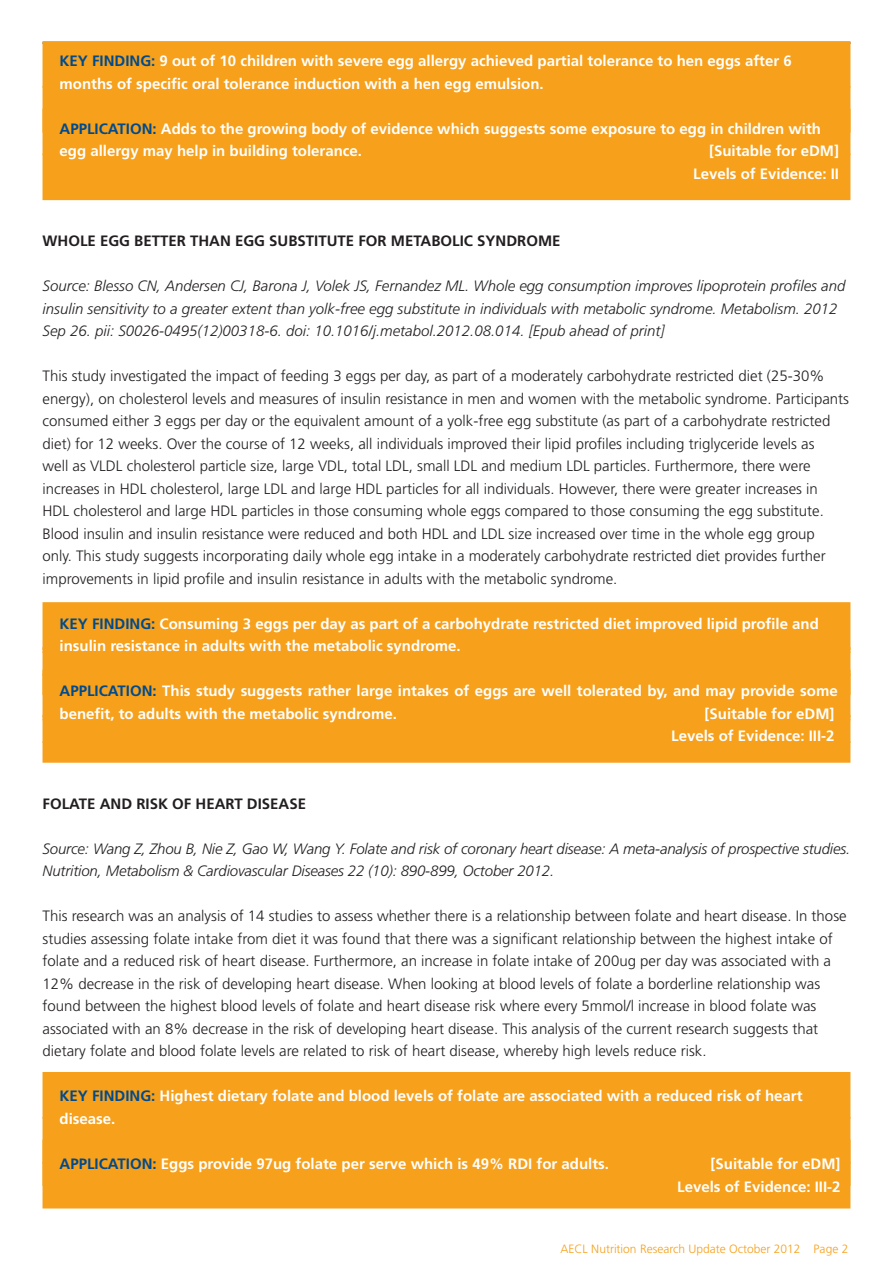
<style>
.page{position:relative;width:893px;height:1263px;background:#fff}
.page>*{position:absolute;margin:0;border:0;box-sizing:border-box;transform-origin:0 0}
.t1{font:300 15px/22.5px "Frutiger";color:#231f20}
.t2{font:700 15px/22.5px "Frutiger";color:#fff}
.t3{font:italic 300 15px/22.5px "Frutiger";color:#231f20}
.t4{font:700 15px "Frutiger";color:#231f20}
.t5{font:300 12px "Frutiger";color:#f6a01b}
.s1{color:#004a8d}
</style>
<div class="page">
<div style="left:43px;top:41px;width:807px;height:47px;background:#f6a01b"></div>
<div style="left:43px;top:86px;width:807px;height:47px;background:#f6a01b"></div>
<div style="left:43px;top:109px;width:807px;height:46px;background:#f6a01b"></div>
<div style="left:43px;top:154px;width:807px;height:46px;background:#f6a01b"></div>
<div style="left:43px;top:602px;width:807px;height:48px;background:#f6a01b"></div>
<div style="left:43px;top:647px;width:807px;height:48px;background:#f6a01b"></div>
<div style="left:43px;top:670px;width:807px;height:48px;background:#f6a01b"></div>
<div style="left:43px;top:715px;width:807px;height:48px;background:#f6a01b"></div>
<div style="left:43px;top:1072px;width:807px;height:46px;background:#f6a01b"></div>
<div style="left:43px;top:1117px;width:807px;height:46px;background:#f6a01b"></div>
<div style="left:43px;top:1162px;width:807px;height:46px;background:#f6a01b"></div>
<p class="t2" style="left:60px;top:50px;width:734px"><span class="s1">KEY FINDING:</span> 9 out of 10 children with severe egg allergy achieved partial tolerance to hen eggs after 6 months of specific oral tolerance induction with a hen egg emulsion.</p>
<p class="t2" style="left:60px;top:117px;width:763px"><span class="s1">APPLICATION:</span> Adds to the growing body of evidence which suggests some exposure to egg in children with egg allergy may help in building tolerance.</p>
<p class="t2" style="left:709px;top:140px;width:132px">[Suitable for eDM]</p>
<p class="t2" style="left:693px;top:162px;width:147px">Levels of Evidence: II</p>
<p class="t4" style="left:43px;top:232px;width:520px">WHOLE EGG BETTER THAN EGG SUBSTITUTE FOR METABOLIC SYNDROME</p>
<p class="t3" style="left:43px;top:275px;width:804px">Source: Blesso CN, Andersen CJ, Barona J, Volek JS, Fernandez ML. Whole egg consumption improves lipoprotein profiles and insulin sensitivity to a greater extent than yolk-free egg substitute in individuals with metabolic syndrome. Metabolism. 2012<br>Sep 26. pii: S0026-0495(12)00318-6. doi: 10.1016/j.metabol.2012.08.014. [Epub ahead of print]</p>
<p class="t1" style="left:43px;top:365px;width:808px">This study investigated the impact of feeding 3 eggs per day, as part of a moderately carbohydrate restricted diet (25-30% energy), on cholesterol levels and measures of insulin resistance in men and women with the metabolic syndrome. Participants consumed either 3 eggs per day or the equivalent amount of a yolk-free egg substitute (as part of a carbohydrate restricted diet) for 12 weeks. Over the course of 12 weeks, all individuals improved their lipid profiles including triglyceride levels as<br>well as VLDL cholesterol particle size, large VDL, total LDL, small LDL and medium LDL particles. Furthermore, there were increases in HDL cholesterol, large LDL and large HDL particles for all individuals. However, there were greater increases in<br>HDL cholesterol and large HDL particles in those consuming whole eggs compared to those consuming the egg substitute.<br>Blood insulin and insulin resistance were reduced and both HDL and LDL size increased over time in the whole egg group<br>only. This study suggests incorporating daily whole egg intake in a moderately carbohydrate restricted diet provides further improvements in lipid profile and insulin resistance in adults with the metabolic syndrome.</p>
<p class="t2" style="left:60px;top:612px;width:761px"><span class="s1">KEY FINDING:</span> Consuming 3 eggs per day as part of a carbohydrate restricted diet improved lipid profile and insulin resistance in adults with the metabolic syndrome.</p>
<p class="t2" style="left:60px;top:680px;width:780px"><span class="s1">APPLICATION:</span> This study suggests rather large intakes of eggs are well tolerated by, and may provide some benefit, to adults with the metabolic syndrome.</p>
<p class="t2" style="left:704px;top:702px;width:132px">[Suitable for eDM]</p>
<p class="t2" style="left:671px;top:725px;width:165px">Levels of Evidence: III-2</p>
<p class="t4" style="left:43px;top:795px;width:265px">FOLATE AND RISK OF HEART DISEASE</p>
<p class="t3" style="left:43px;top:838px;width:809px">Source: Wang Z, Zhou B, Nie Z, Gao W, Wang Y. Folate and risk of coronary heart disease: A meta-analysis of prospective studies.<br>Nutrition, Metabolism &amp; Cardiovascular Diseases 22 (10): 890-899, October 2012.</p>
<p class="t1" style="left:43px;top:905px;width:806px">This research was an analysis of 14 studies to assess whether there is a relationship between folate and heart disease. In those studies assessing folate intake from diet it was found that there was a significant relationship between the highest intake of folate and a reduced risk of heart disease. Furthermore, an increase in folate intake of 200ug per day was associated with a 12% decrease in the risk of developing heart disease. When looking at blood levels of folate a borderline relationship was found between the highest blood levels of folate and heart disease risk where every 5mmol/l increase in blood folate was associated with an 8% decrease in the risk of developing heart disease. This analysis of the current research suggests that dietary folate and blood folate levels are related to risk of heart disease, whereby high levels reduce risk.</p>
<p class="t2" style="left:60px;top:1085px;width:744px"><span class="s1">KEY FINDING:</span> Highest dietary folate and blood levels of folate are associated with a reduced risk of heart disease.</p>
<p class="t2" style="left:60px;top:1152px;width:551px"><span class="s1">APPLICATION:</span> Eggs provide 97ug folate per serve which is 49% RDI for adults.</p>
<p class="t2" style="left:710px;top:1152px;width:132px">[Suitable for eDM]</p>
<p class="t2" style="left:677px;top:1175px;width:165px">Levels of Evidence: III-2</p>
<p class="t5" style="left:561px;top:1242px;width:289px">AECL Nutrition Research Update October 2012 Page 2</p>
</div>
